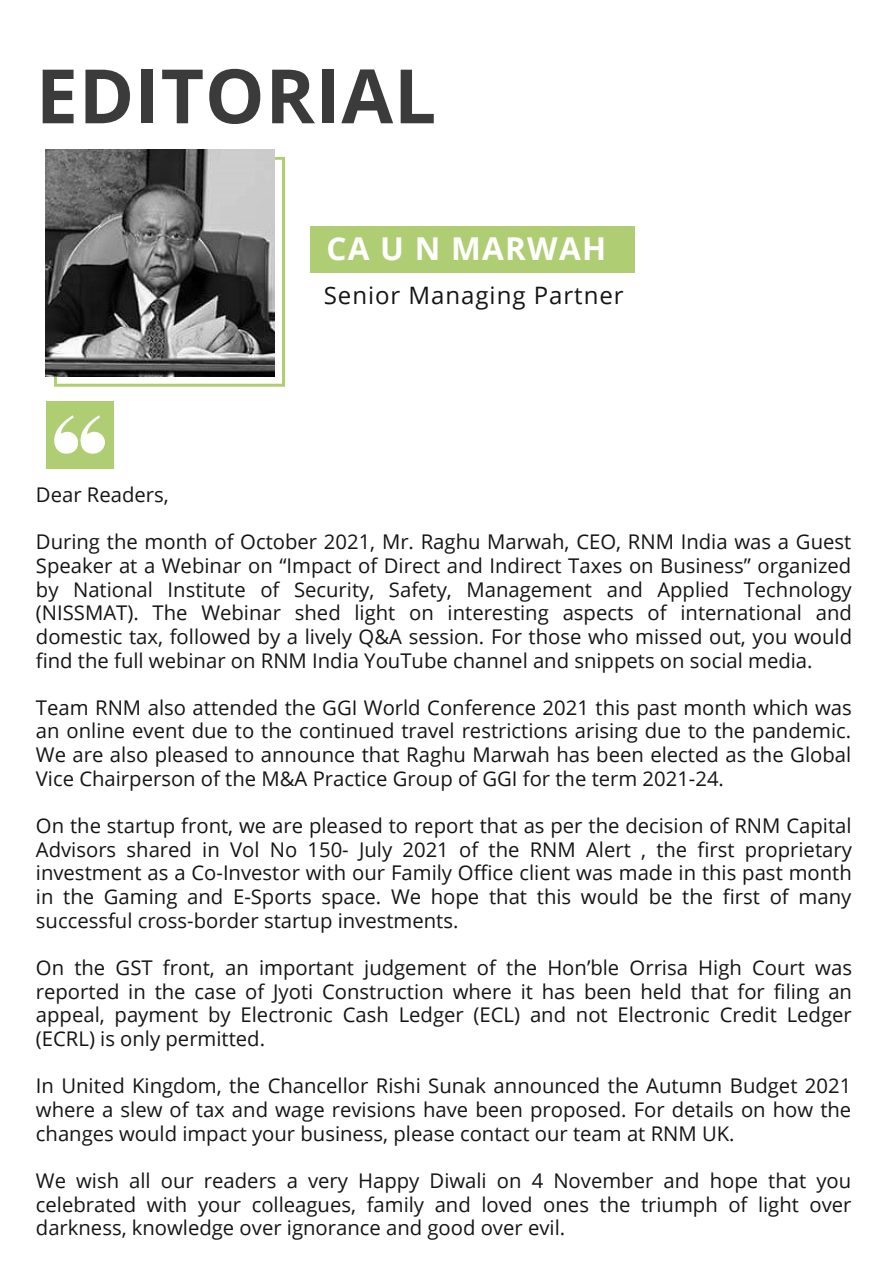
<style>
.page{position:relative;width:894px;height:1264px;background:#fff}
.page>*{position:absolute;margin:0;border:0;box-sizing:border-box;transform-origin:0 0}
.t1{font:700 75px "Open Sans";letter-spacing:.01em;color:#3b3b3b}
.t2{font:700 31.5px "Open Sans";letter-spacing:.04em;color:#fff}
.t3{font:24px "Open Sans";letter-spacing:.04em;color:#151515}
.t4{font:20.25px/23.7px "Open Sans";color:#151515;text-align:justify}
</style>
<div class="page">
<div style="left:310px;top:226px;width:324px;height:46px;background:#afcd72"></div>
<svg style="left:54px;top:157px;width:231px;height:230px"></svg>
<img style="left:46px;top:149px;width:228px;height:228px">
<div style="left:46px;top:401px;width:67px;height:67px;background:#afcd72"></div>
<svg style="left:54px;top:415px;width:51px;height:38px"></svg>
<p class="t1" style="left:36px;top:43px;width:402px">EDITORIAL</p>
<p class="t2" style="left:326px;top:226px;width:281px">CA U N MARWAH</p>
<p class="t3" style="left:324px;top:279px;width:301px">Senior Managing Partner</p>
<p class="t4" style="left:36px;top:482px;width:134px">Dear Readers,</p>
<p class="t4" style="left:36px;top:529px;width:817px">During the month of October 2021, Mr. Raghu Marwah, CEO, RNM India was a Guest Speaker at a Webinar on “Impact of Direct and Indirect Taxes on Business” organized by National Institute of Security, Safety, Management and Applied Technology (NISSMAT). The Webinar shed light on interesting aspects of international and domestic tax, followed by a lively Q&amp;A session. For those who missed out, you would find the full webinar on RNM India YouTube channel and snippets on social media.</p>
<p class="t4" style="left:36px;top:695px;width:817px">Team RNM also attended the GGI World Conference 2021 this past month which was an online event due to the continued travel restrictions arising due to the pandemic.<br>We are also pleased to announce that Raghu Marwah has been elected as the Global Vice Chairperson of the M&amp;A Practice Group of GGI for the term 2021-24.</p>
<p class="t4" style="left:36px;top:813px;width:817px">On the startup front, we are pleased to report that as per the decision of RNM Capital Advisors shared in Vol No 150- July 2021 of the RNM Alert , the first proprietary investment as a Co-Investor with our Family Office client was made in this past month in the Gaming and E-Sports space. We hope that this would be the first of many successful cross-border startup investments.</p>
<p class="t4" style="left:36px;top:955px;width:817px">On the GST front, an important judgement of the Hon’ble Orrisa High Court was reported in the case of Jyoti Construction where it has been held that for filing an appeal, payment by Electronic Cash Ledger (ECL) and not Electronic Credit Ledger (ECRL) is only permitted.</p>
<p class="t4" style="left:36px;top:1073px;width:816px">In United Kingdom, the Chancellor Rishi Sunak announced the Autumn Budget 2021 where a slew of tax and wage revisions have been proposed. For details on how the changes would impact your business, please contact our team at RNM UK.</p>
<p class="t4" style="left:36px;top:1168px;width:816px">We wish all our readers a very Happy Diwali on 4 November and hope that you celebrated with your colleagues, family and loved ones the triumph of light over darkness, knowledge over ignorance and good over evil.</p>
</div>
